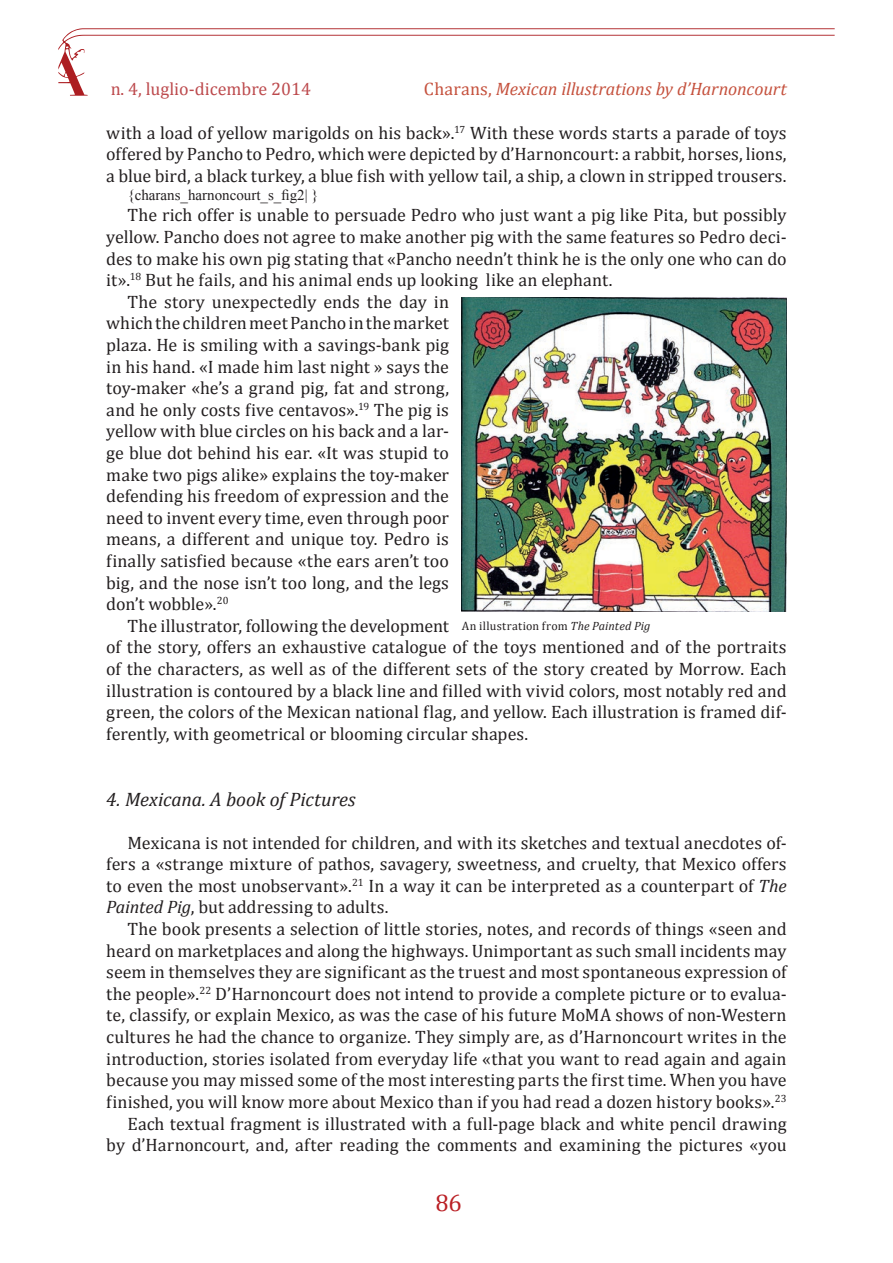
<style>
.page{position:relative;width:893px;height:1263px;background:#fff}
.page>*{position:absolute;margin:0;border:0;box-sizing:border-box;transform-origin:0 0}
.t1{font:24px "Cambria";color:#ba1f24}
.t2{font:italic 19.5px "Cambria";color:#231f20}
.t3{font:18px/21.6px "Cambria";letter-spacing:.005em;color:#231f20;text-align:justify}
.t4{font:italic 18px "Cambria";letter-spacing:-.01em;color:#c5513d}
.t5{font:18px "Cambria";color:#ac1d21}
.t6{font:18px "Cambria";letter-spacing:-.015em;color:#231f20}
.t7{font:15px "Times New Roman";color:#231f20}
.t8{font:12px "Cambria";letter-spacing:.03em;color:#231f20}
.s1{font-style:normal}
.s2{font-style:italic}
</style>
<div class="page">
<svg style="left:58px;top:28px;width:777px;height:68px"></svg>
<svg style="left:65px;top:73px;width:3px;height:4px"></svg>
<img style="left:462px;top:298px;width:325px;height:314px">
<p class="t5" style="left:110px;top:78px;width:202px">n. 4, luglio-dicembre 2014</p>
<p class="t4" style="left:424px;top:76px;width:364px"><span class="s1">Charans,</span> Mexican illustrations by d’Harnoncourt</p>
<p class="t3" style="left:106px;top:122px;width:682px">with a load of yellow marigolds on his back».<sup>17</sup> With these words starts a parade of toys offered by Pancho to Pedro, which were depicted by d’Harnoncourt: a rabbit, horses, lions, a blue bird, a black turkey, a blue fish with yellow tail, a ship, a clown in stripped trousers.</p>
<p class="t7" style="left:128px;top:185px;width:193px">{charans_harnoncourt_s_fig2| }</p>
<p class="t3" style="left:128px;top:204px;width:661px">The rich offer is unable to persuade Pedro who just want a pig like Pita, but possibly</p>
<p class="t3" style="left:106px;top:226px;width:682px">yellow. Pancho does not agree to make another pig with the same features so Pedro deci-</p>
<p class="t3" style="left:106px;top:248px;width:682px">des to make his own pig stating that «Pancho needn’t think he is the only one who can do</p>
<p class="t3" style="left:106px;top:269px;width:508px">it».<sup>18</sup> But he fails, and his animal ends up looking like an elephant.</p>
<p class="t3" style="left:128px;top:291px;width:323px">The story unexpectedly ends the day in</p>
<p class="t3" style="left:106px;top:312px;width:344px">which the children meet Pancho in the market</p>
<p class="t3" style="left:106px;top:334px;width:344px">plaza. He is smiling with a savings-bank pig</p>
<p class="t3" style="left:106px;top:356px;width:344px">in his hand. «I made him last night » says the</p>
<p class="t3" style="left:106px;top:377px;width:344px">toy-maker «he’s a grand pig, fat and strong,</p>
<p class="t3" style="left:106px;top:399px;width:344px">and he only costs five centavos».<sup>19</sup> The pig is</p>
<p class="t3" style="left:106px;top:420px;width:344px">yellow with blue circles on his back and a lar-</p>
<p class="t3" style="left:106px;top:442px;width:344px">ge blue dot behind his ear. «It was stupid to</p>
<p class="t3" style="left:106px;top:464px;width:344px">make two pigs alike» explains the toy-maker</p>
<p class="t3" style="left:106px;top:485px;width:344px">defending his freedom of expression and the</p>
<p class="t3" style="left:106px;top:507px;width:344px">need to invent every time, even through poor</p>
<p class="t3" style="left:106px;top:528px;width:344px">means, a different and unique toy. Pedro is</p>
<p class="t3" style="left:106px;top:550px;width:344px">finally satisfied because «the ears aren’t too</p>
<p class="t3" style="left:106px;top:572px;width:344px">big, and the nose isn’t too long, and the legs</p>
<p class="t6" style="left:106px;top:593px;width:124px">don’t wobble».<sup>20</sup></p>
<p class="t3" style="left:128px;top:615px;width:323px">The illustrator, following the development</p>
<p class="t3" style="left:106px;top:636px;width:682px">of the story, offers an exhaustive catalogue of the toys mentioned and of the portraits</p>
<p class="t3" style="left:106px;top:658px;width:682px">of the characters, as well as of the different sets of the story created by Morrow. Each</p>
<p class="t3" style="left:106px;top:680px;width:682px">illustration is contoured by a black line and filled with vivid colors, most notably red and</p>
<p class="t3" style="left:106px;top:701px;width:682px">green, the colors of the Mexican national flag, and yellow. Each illustration is framed dif-</p>
<p class="t3" style="left:106px;top:723px;width:423px">ferently, with geometrical or blooming circular shapes.</p>
<p class="t8" style="left:462px;top:619px;width:190px">An illustration from <span class="s2">The Painted Pig</span></p>
<p class="t2" style="left:106px;top:785px;width:251px">4. Mexicana. A book of Pictures</p>
<p class="t3" style="left:106px;top:832px;width:682px;text-indent:21px">Mexicana is not intended for children, and with its sketches and textual anecdotes of&shy;fers a «strange mixture of pathos, savagery, sweetness, and cruelty, that Mexico offers to even the most unobservant».<sup>21</sup> In a way it can be interpreted as a counterpart of <span class="s2">The Painted Pig</span>, but addressing to adults.</p>
<p class="t3" style="left:106px;top:918px;width:682px;text-align:right">The book presents a selection of little stories, notes, and records of things «seen and heard on marketplaces and along the highways. Unimportant as such small incidents may seem in themselves they are significant as the truest and most spontaneous expression of the people».<sup>22</sup> D’Harnoncourt does not intend to provide a complete picture or to evalua&shy;te, classify, or explain Mexico, as was the case of his future MoMA shows of non-Western cultures he had the chance to organize. They simply are, as d’Harnoncourt writes in the introduction, stories isolated from everyday life «that you want to read again and again because you may missed some of the most interesting parts the first time. When you have finished, you will know more about Mexico than if you had read a dozen history books».<sup>23<br></sup>Each textual fragment is illustrated with a full-page black and white pencil drawing by d’Harnoncourt, and, after reading the comments and examining the pictures «you</p>
<h1 class="t1" style="left:435px;top:1188px;width:28px">86</h1>
</div>
